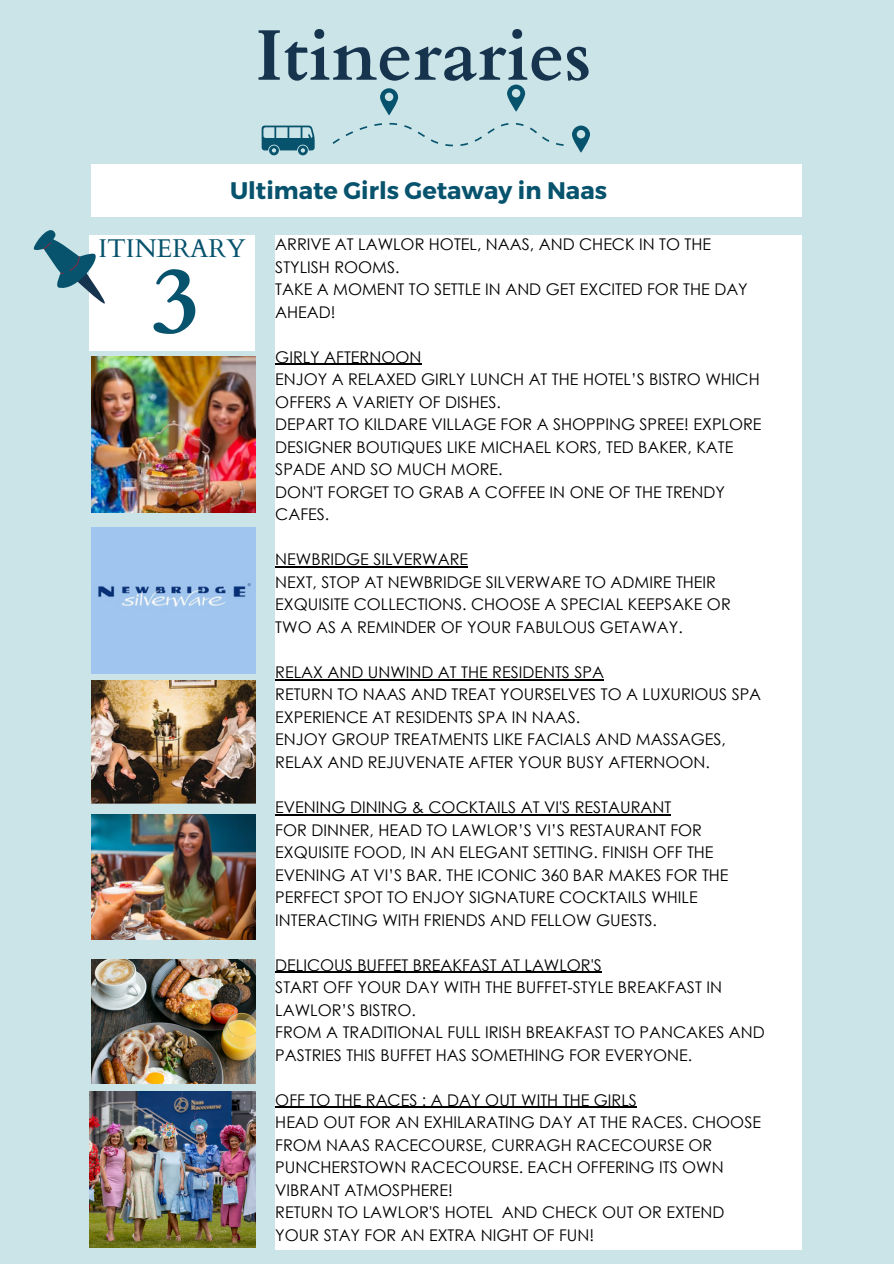
<style>
.page{position:relative;width:894px;height:1264px;background:#fff}
.page>*{position:absolute;margin:0;border:0;box-sizing:border-box;transform-origin:0 0}
.t1{font:700 94.2px "Cardo";color:#07536d}
.t2{font:700 71.7px "Cardo";color:#17344e}
.t3{font:25.65px "Cardo";color:#07536d}
.t4{font:700 24px "Montserrat";color:#07536d}
.t5{font:16.2px/22.5px "Century Gothic";color:#000}
</style>
<div class="page">
<div style="left:0;top:0;width:893px;height:1263px;background:#cae4e7"></div>
<div style="left:92px;top:164px;width:709px;height:53px;background:#fff"></div>
<div style="left:89px;top:235px;width:166px;height:116px;background:#fff"></div>
<div style="left:275px;top:235px;width:526px;height:1014px;background:#fff"></div>
<svg style="left:33px;top:230px;width:72px;height:74px"></svg>
<img style="left:89px;top:1091px;width:166px;height:156px">
<img style="left:92px;top:959px;width:163px;height:124px">
<img style="left:92px;top:814px;width:163px;height:125px">
<div style="left:92px;top:527px;width:163px;height:146px;background:#a0c5ef"></div>
<img style="left:92px;top:356px;width:163px;height:157px">
<img style="left:92px;top:681px;width:163px;height:122px">
<hr style="left:275px;top:364px;width:146px;height:1px;background:#000">
<hr style="left:275px;top:566px;width:193px;height:1px;background:#000">
<hr style="left:275px;top:679px;width:329px;height:1px;background:#000">
<hr style="left:275px;top:814px;width:396px;height:1px;background:#000">
<hr style="left:275px;top:971px;width:326px;height:1px;background:#000">
<hr style="left:275px;top:1106px;width:361px;height:1px;background:#000">
<svg style="left:261px;top:126px;width:53px;height:29px"></svg>
<svg style="left:380px;top:88px;width:18px;height:27px"></svg>
<svg style="left:507px;top:85px;width:18px;height:27px"></svg>
<svg style="left:572px;top:126px;width:18px;height:27px"></svg>
<svg style="left:332px;top:123px;width:231px;height:23px"></svg>
<p class="t2" style="left:255px;top:9px;width:337px">Itineraries</p>
<p class="t4" style="left:230px;top:175px;width:378px">Ultimate Girls Getaway in Naas</p>
<p class="t3" style="left:98px;top:231px;width:149px">ITINERARY</p>
<p class="t1" style="left:151px;top:239px;width:50px">3</p>
<p class="t5" style="left:275px;top:232px;width:437px">ARRIVE AT LAWLOR HOTEL, NAAS, AND CHECK IN TO THE<br>STYLISH ROOMS.</p>
<p class="t5" style="left:275px;top:277px;width:474px">TAKE A MOMENT TO SETTLE IN AND GET EXCITED FOR THE DAY<br>AHEAD!</p>
<p class="t5" style="left:275px;top:345px;width:147px">GIRLY AFTERNOON</p>
<p class="t5" style="left:275px;top:367px;width:486px">ENJOY A RELAXED GIRLY LUNCH AT THE HOTEL’S BISTRO WHICH<br>OFFERS A VARIETY OF DISHES.</p>
<p class="t5" style="left:275px;top:412px;width:487px">DEPART TO KILDARE VILLAGE FOR A SHOPPING SPREE! EXPLORE<br>DESIGNER BOUTIQUES LIKE MICHAEL KORS, TED BAKER, KATE<br>SPADE AND SO MUCH MORE.</p>
<p class="t5" style="left:275px;top:480px;width:451px">DON'T FORGET TO GRAB A COFFEE IN ONE OF THE TRENDY<br>CAFES.</p>
<p class="t5" style="left:275px;top:547px;width:194px">NEWBRIDGE SILVERWARE</p>
<p class="t5" style="left:275px;top:570px;width:457px">NEXT, STOP AT NEWBRIDGE SILVERWARE TO ADMIRE THEIR<br>EXQUISITE COLLECTIONS. CHOOSE A SPECIAL KEEPSAKE OR<br>TWO AS A REMINDER OF YOUR FABULOUS GETAWAY.</p>
<p class="t5" style="left:275px;top:660px;width:330px">RELAX AND UNWIND AT THE RESIDENTS SPA</p>
<p class="t5" style="left:275px;top:682px;width:487px">RETURN TO NAAS AND TREAT YOURSELVES TO A LUXURIOUS SPA<br>EXPERIENCE AT RESIDENTS SPA IN NAAS.</p>
<p class="t5" style="left:275px;top:727px;width:452px">ENJOY GROUP TREATMENTS LIKE FACIALS AND MASSAGES,<br>RELAX AND REJUVENATE AFTER YOUR BUSY AFTERNOON.</p>
<p class="t5" style="left:275px;top:795px;width:397px">EVENING DINING &amp; COCKTAILS AT VI'S RESTAURANT</p>
<p class="t5" style="left:275px;top:817px;width:454px">FOR DINNER, HEAD TO LAWLOR’S VI’S RESTAURANT FOR EXQUISITE FOOD, IN AN ELEGANT SETTING. FINISH OFF THE EVENING AT VI’S BAR. THE ICONIC 360 BAR MAKES FOR THE PERFECT SPOT TO ENJOY SIGNATURE COCKTAILS WHILE INTERACTING WITH FRIENDS AND FELLOW GUESTS.</p>
<p class="t5" style="left:275px;top:952px;width:328px">DELICOUS BUFFET BREAKFAST AT LAWLOR'S</p>
<p class="t5" style="left:275px;top:975px;width:448px">START OFF YOUR DAY WITH THE BUFFET-STYLE BREAKFAST IN<br>LAWLOR’S BISTRO.</p>
<p class="t5" style="left:275px;top:1020px;width:491px">FROM A TRADITIONAL FULL IRISH BREAKFAST TO PANCAKES AND<br>PASTRIES THIS BUFFET HAS SOMETHING FOR EVERYONE.</p>
<p class="t5" style="left:275px;top:1087px;width:363px">OFF TO THE RACES : A DAY OUT WITH THE GIRLS</p>
<h2 class="t5" style="left:275px;top:1110px;width:487px">HEAD OUT FOR AN EXHILARATING DAY AT THE RACES. CHOOSE FROM NAAS RACECOURSE, CURRAGH RACECOURSE OR PUNCHERSTOWN RACECOURSE. EACH OFFERING ITS OWN VIBRANT ATMOSPHERE!</h2>
<p class="t5" style="left:275px;top:1200px;width:450px">RETURN TO LAWLOR'S HOTEL AND CHECK OUT OR EXTEND<br>YOUR STAY FOR AN EXTRA NIGHT OF FUN!</p>
</div>
